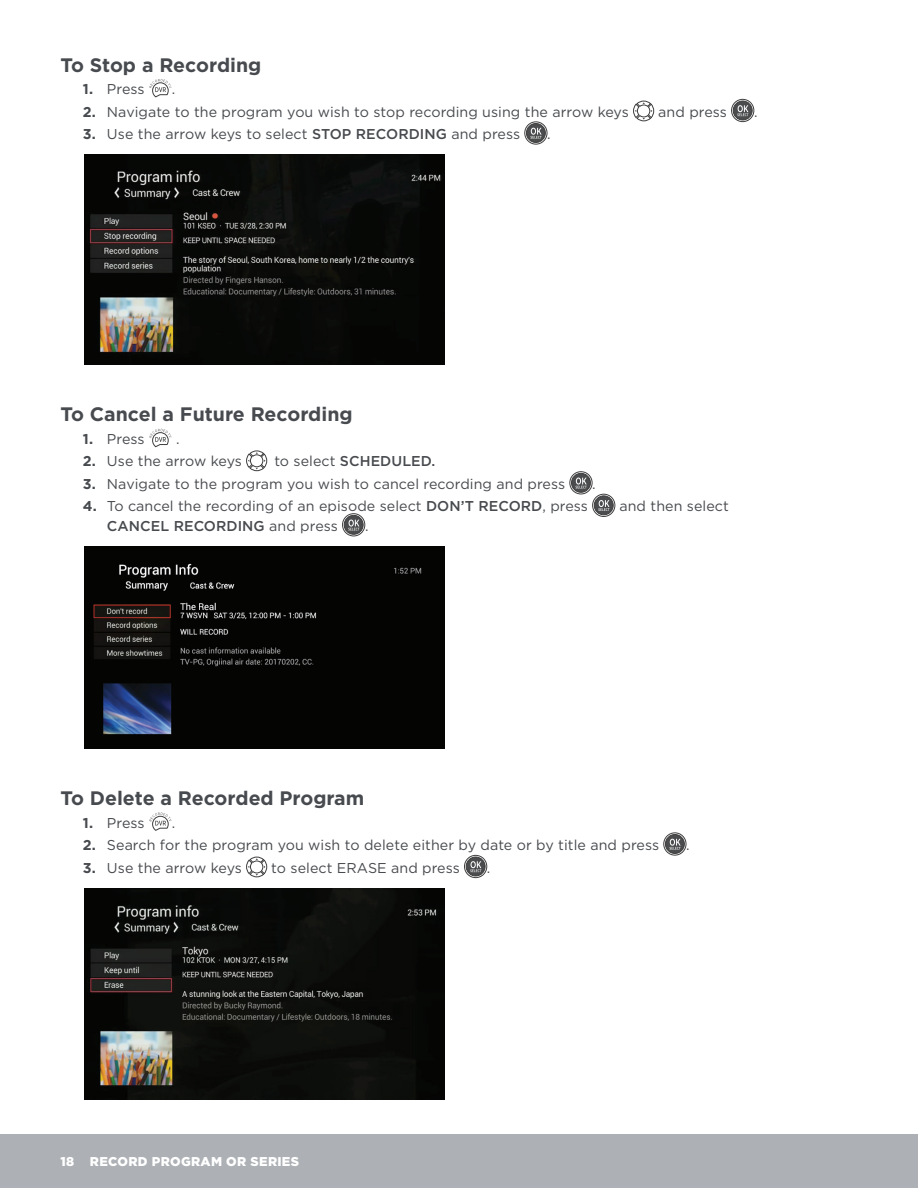
<style>
.page{position:relative;width:918px;height:1188px;background:#fff}
.page>*{position:absolute;margin:0;border:0;box-sizing:border-box;transform-origin:0 0}
.t1{font:700 19.5px "Gotham";color:#474a4e}
.t2{font:14.25px "Gotham";letter-spacing:.005em;color:#474a4e}
.t3{font:500 14.25px "Gotham";letter-spacing:.005em;color:#474a4e}
.t4{font:900 12.75px "Gotham";letter-spacing:.025em;color:#fff}
.s1{font-weight:700}
.s2{font-weight:500}
.s3{font-weight:400}
</style>
<div class="page">
<div style="left:0;top:1135px;width:918px;height:53px;background:#adb1b5"></div>
<svg style="left:149px;top:79px;width:23px;height:18px"></svg>
<svg style="left:633px;top:101px;width:21px;height:20px"></svg>
<svg style="left:732px;top:99px;width:22px;height:23px"></svg>
<div style="left:731px;top:99px;width:23px;height:23px;border:1px solid #3e3e3f;border-radius:50%"></div>
<div style="left:733px;top:101px;width:19px;height:19px;background:#4b4c4d;border-radius:50%"></div>
<div style="left:733px;top:101px;width:19px;height:19px;border:1px solid #3e3e3f;border-radius:50%"></div>
<svg style="left:737px;top:105px;width:11px;height:11px"></svg>
<svg style="left:525px;top:122px;width:22px;height:22px"></svg>
<div style="left:525px;top:122px;width:22px;height:22px;border:1px solid #3e3e3f;border-radius:50%"></div>
<div style="left:526px;top:124px;width:19px;height:18px;background:#4b4c4d;border-radius:50%"></div>
<div style="left:526px;top:123px;width:20px;height:20px;border:1px solid #3e3e3f;border-radius:50%"></div>
<svg style="left:530px;top:128px;width:12px;height:11px"></svg>
<svg style="left:149px;top:812px;width:23px;height:19px"></svg>
<svg style="left:664px;top:833px;width:22px;height:22px"></svg>
<div style="left:664px;top:833px;width:22px;height:22px;border:1px solid #3e3e3f;border-radius:50%"></div>
<div style="left:665px;top:835px;width:19px;height:18px;background:#4b4c4d;border-radius:50%"></div>
<div style="left:665px;top:834px;width:20px;height:20px;border:1px solid #3e3e3f;border-radius:50%"></div>
<svg style="left:669px;top:839px;width:12px;height:11px"></svg>
<svg style="left:246px;top:857px;width:21px;height:20px"></svg>
<svg style="left:465px;top:855px;width:22px;height:23px"></svg>
<div style="left:464px;top:855px;width:23px;height:23px;border:1px solid #3e3e3f;border-radius:50%"></div>
<div style="left:466px;top:857px;width:19px;height:19px;background:#4b4c4d;border-radius:50%"></div>
<div style="left:466px;top:857px;width:19px;height:19px;border:1px solid #3e3e3f;border-radius:50%"></div>
<svg style="left:470px;top:861px;width:11px;height:11px"></svg>
<svg style="left:149px;top:429px;width:23px;height:18px"></svg>
<svg style="left:246px;top:451px;width:21px;height:20px"></svg>
<svg style="left:570px;top:472px;width:22px;height:22px"></svg>
<div style="left:570px;top:472px;width:22px;height:22px;border:1px solid #3e3e3f;border-radius:50%"></div>
<div style="left:572px;top:473px;width:18px;height:19px;background:#4b4c4d;border-radius:50%"></div>
<div style="left:571px;top:473px;width:20px;height:19px;border:1px solid #3e3e3f;border-radius:50%"></div>
<svg style="left:576px;top:478px;width:11px;height:11px"></svg>
<svg style="left:593px;top:494px;width:22px;height:22px"></svg>
<div style="left:592px;top:494px;width:23px;height:23px;border:1px solid #3e3e3f;border-radius:50%"></div>
<div style="left:594px;top:496px;width:19px;height:19px;background:#4b4c4d;border-radius:50%"></div>
<div style="left:594px;top:496px;width:19px;height:19px;border:1px solid #3e3e3f;border-radius:50%"></div>
<svg style="left:598px;top:500px;width:11px;height:11px"></svg>
<svg style="left:343px;top:514px;width:22px;height:22px"></svg>
<div style="left:342px;top:514px;width:23px;height:22px;border:1px solid #3e3e3f;border-radius:50%"></div>
<div style="left:344px;top:515px;width:19px;height:19px;background:#4b4c4d;border-radius:50%"></div>
<div style="left:344px;top:515px;width:19px;height:19px;border:1px solid #3e3e3f;border-radius:50%"></div>
<svg style="left:348px;top:520px;width:11px;height:11px"></svg>
<img style="left:85px;top:154px;width:360px;height:211px">
<img style="left:85px;top:546px;width:360px;height:202px">
<img style="left:85px;top:889px;width:360px;height:211px">
<h1 class="t1" style="left:60px;top:53px;width:202px">To Stop a Recording</h1>
<p class="t2" style="left:83px;top:81px;width:63px"><span class="s1">1.</span> Press</p>
<p class="t2" style="left:172px;top:81px;width:5px">.</p>
<p class="t2" style="left:83px;top:104px;width:547px"><span class="s1">2.</span> Navigate to the program you wish to stop recording using the arrow keys</p>
<p class="t2" style="left:658px;top:104px;width:70px">and press</p>
<p class="t2" style="left:754px;top:104px;width:5px">.</p>
<p class="t2" style="left:83px;top:126px;width:439px"><span class="s1">3.</span> Use the arrow keys to select <span class="s2">STOP RECORDING</span> and press</p>
<p class="t2" style="left:547px;top:126px;width:5px">.</p>
<h1 class="t1" style="left:60px;top:403px;width:294px">To Cancel a Future Recording</h1>
<p class="t2" style="left:83px;top:431px;width:63px"><span class="s1">1.</span> Press</p>
<p class="t2" style="left:176px;top:431px;width:5px">.</p>
<p class="t2" style="left:83px;top:453px;width:161px"><span class="s1">2.</span> Use the arrow keys</p>
<p class="t3" style="left:274px;top:453px;width:162px"><span class="s3">to select</span> SCHEDULED.</p>
<p class="t2" style="left:83px;top:476px;width:484px"><span class="s1">3.</span> Navigate to the program you wish to cancel recording and press</p>
<p class="t2" style="left:592px;top:476px;width:5px">.</p>
<p class="t2" style="left:83px;top:498px;width:507px"><span class="s1">4.</span> To cancel the recording of an episode select <span class="s2">DON’T RECORD</span>, press</p>
<p class="t2" style="left:619px;top:498px;width:111px">and then select</p>
<p class="t3" style="left:107px;top:518px;width:233px">CANCEL RECORDING <span class="s3">and press</span></p>
<p class="t2" style="left:365px;top:518px;width:5px">.</p>
<h1 class="t1" style="left:60px;top:787px;width:305px">To Delete a Recorded Program</h1>
<p class="t2" style="left:83px;top:815px;width:63px"><span class="s1">1.</span> Press</p>
<p class="t2" style="left:172px;top:815px;width:5px">.</p>
<p class="t2" style="left:83px;top:837px;width:578px"><span class="s1">2.</span> Search for the program you wish to delete either by date or by title and press</p>
<p class="t2" style="left:686px;top:837px;width:5px">.</p>
<p class="t2" style="left:83px;top:860px;width:161px"><span class="s1">3.</span> Use the arrow keys</p>
<p class="t2" style="left:271px;top:860px;width:190px">to select ERASE and press</p>
<p class="t2" style="left:487px;top:860px;width:5px">.</p>
<p class="t4" style="left:60px;top:1154px;width:240px">18 RECORD PROGRAM OR SERIES</p>
</div>
